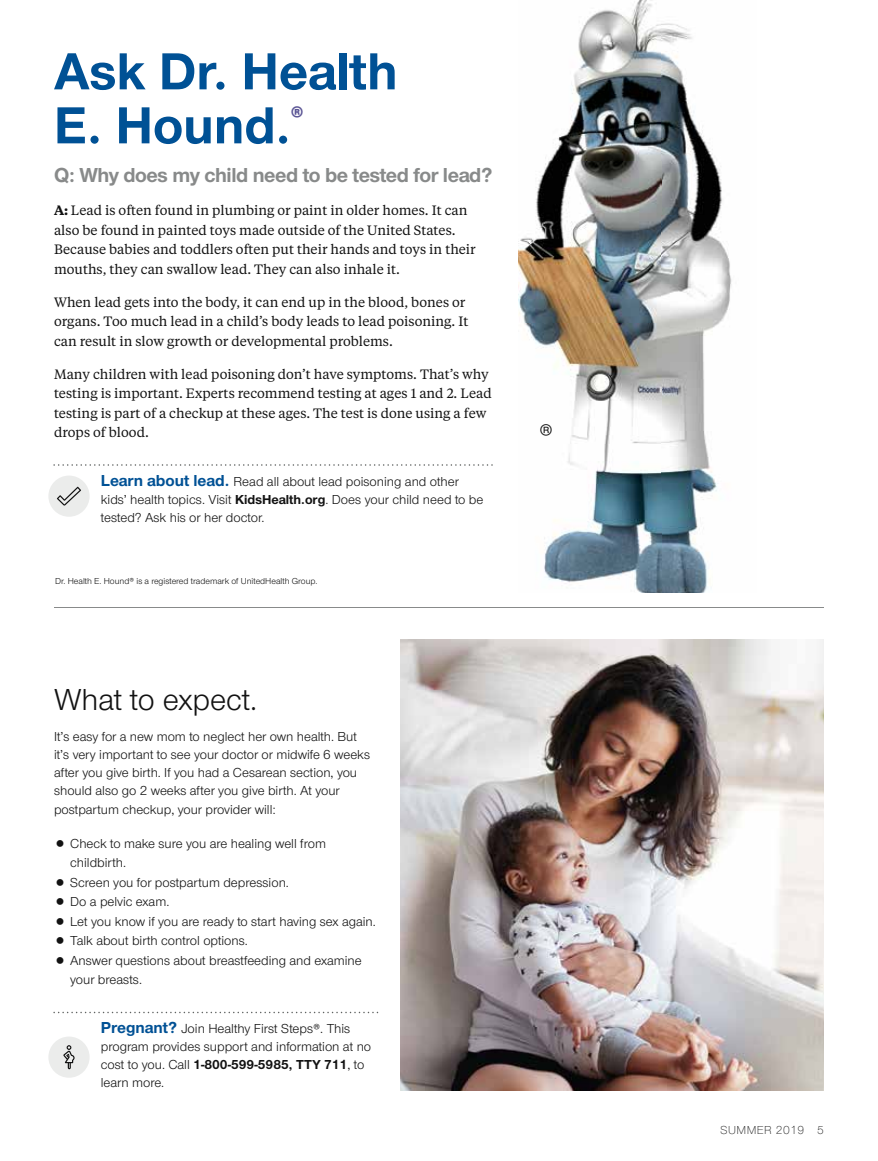
<style>
.page{position:relative;width:878px;height:1161px;background:#fff}
.page>*{position:absolute;margin:0;border:0;box-sizing:border-box;transform-origin:0 0}
.t1{font:700 54px/54px "UHC Sans";color:#005195}
.t2{font:31.5px "UHC Sans";color:#121212}
.t3{font:27.6px "UHC Sans";color:#121212}
.t4{font:700 21px "UHC Sans";letter-spacing:-.02em;color:#888a8a}
.t5{font:13.5px/18px "UHC Sans";color:#121212}
.t6{font:13.5px/19.5px "UHC Serif Text";color:#121212}
.t7{font:300 12px "UHC Sans";letter-spacing:.04em;color:#121212}
.t8{font:9px "UHC Sans";color:#121212}
.s1{font-weight:600}
.s2{font-weight:700;font-size:16.5px;color:#005195}
.s3{font-weight:700}
</style>
<div class="page">
<svg style="left:53px;top:464px;width:439px;height:2px"></svg>
<div style="left:48px;top:476px;width:42px;height:41px;background:#ebeceb;border-radius:50%"></div>
<svg style="left:57px;top:487px;width:24px;height:19px"></svg>
<svg style="left:53px;top:1012px;width:325px;height:1px"></svg>
<div style="left:48px;top:1037px;width:42px;height:41px;background:#ebeceb;border-radius:50%"></div>
<svg style="left:63px;top:1045px;width:12px;height:24px"></svg>
<img style="left:401px;top:640px;width:423px;height:451px">
<img style="left:519px;top:0;width:213px;height:593px">
<hr style="left:54px;top:607px;width:770px;height:1px;background:#888a8a">
<h1 class="t1" style="left:54px;top:43px;width:345px">Ask Dr. Health<br>E. Hound.<sup>®</sup></h1>
<h3 class="t4" style="left:54px;top:161px;width:440px">Q: Why does my child need to be tested for lead?</h3>
<p class="t6" style="left:54px;top:200px;width:423px"><span class="s1">A:</span> Lead is often found in plumbing or paint in older homes. It can also be found in painted toys made outside of the United States.<br>Because babies and toddlers often put their hands and toys in their mouths, they can swallow lead. They can also inhale it.</p>
<p class="t6" style="left:54px;top:291px;width:416px">When lead gets into the body, it can end up in the blood, bones or organs. Too much lead in a child’s body leads to lead poisoning. It can result in slow growth or developmental problems.</p>
<p class="t6" style="left:54px;top:363px;width:439px">Many children with lead poisoning don’t have symptoms. That’s why testing is important. Experts recommend testing at ages 1 and 2. Lead testing is part of a checkup at these ages. The test is done using a few drops of blood.</p>
<p class="t5" style="left:101px;top:472px;width:384px"><span class="s2">Learn about lead.</span> Read all about lead poisoning and other kids’ health topics. Visit <span class="s3">KidsHealth.org</span>. Does your child need to be tested? Ask his or her doctor.</p>
<p class="t8" style="left:55px;top:575px;width:264px">Dr. Health E. Hound® is a registered trademark of UnitedHealth Group.</p>
<h2 class="t2" style="left:54px;top:679px;width:205px">What to expect.</h2>
<p class="t5" style="left:54px;top:727px;width:317px">It’s easy for a new mom to neglect her own health. But it’s very important to see your doctor or midwife 6 weeks after you give birth. If you had a Cesarean section, you should also go 2 weeks after you give birth. At your</p>
<p class="t5" style="left:54px;top:801px;width:223px">postpartum checkup, your provider will:</p>
<p class="t5" style="left:70px;top:833px;width:307px;line-height:19.5px">Check to make sure you are healing well from childbirth.<br>Screen you for postpartum depression.<br>Do a pelvic exam.<br>Let you know if you are ready to start having sex again.<br>Talk about birth control options.<br>Answer questions about breastfeeding and examine your breasts.</p>
<p class="t5" style="left:101px;top:1020px;width:272px"><span class="s2">Pregnant?</span> Join Healthy First Steps®. This program provides support and information at no cost to you. Call <span class="s3">1-800-599-5985, TTY 711</span>, to learn more.</p>
<h3 class="t3" style="left:538px;top:416px;width:16px">®</h3>
<p class="t7" style="left:720px;top:1122px;width:105px">SUMMER 2019 5</p>
</div>
